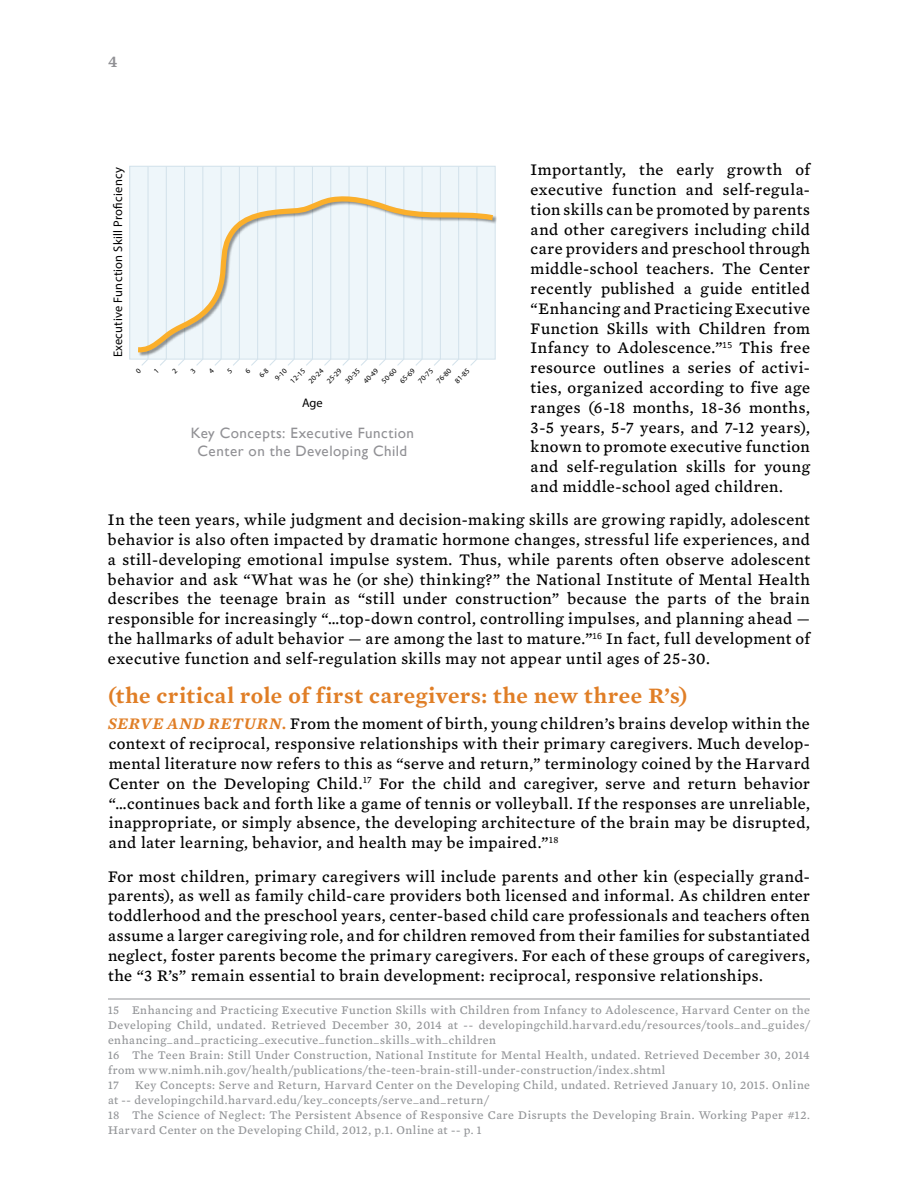
<style>
.page{position:relative;width:918px;height:1188px;background:#fff}
.page>*{position:absolute;margin:0;border:0;box-sizing:border-box;transform-origin:0 0}
.t1{font:600 22.5px "Mercury Text G4";letter-spacing:.02em;color:#e07e26}
.t2{font:16.5px/19.8px "Mercury Text G4";letter-spacing:.03em;color:#000;text-align:justify}
.t3{font:600 16.5px "Mercury Text G4";color:#919195}
.t4{font:15px/18px "Gill Sans";letter-spacing:.035em;color:#919195;text-align:center}
.t5{font:12.45px "Myriad Pro";letter-spacing:.02em;color:#000}
.t6{font:12px/15px "Mercury Text G4";letter-spacing:.045em;color:#939598}
.t7{font:7.5px "Myriad Pro";color:#000}
.s1{font-weight:600;font-style:italic;color:#e07e26}
.s2{font-style:italic}
</style>
<div class="page">
<hr style="left:108px;top:999px;width:702px;height:1px;background:#939598">
<div style="left:130px;top:166px;width:365px;height:193px;background:#eef6fa"></div>
<hr style="left:476px;top:166px;width:1px;height:193px;background:#d3e2eb">
<hr style="left:458px;top:166px;width:1px;height:193px;background:#d3e2eb">
<hr style="left:440px;top:166px;width:1px;height:193px;background:#d3e2eb">
<hr style="left:422px;top:166px;width:1px;height:193px;background:#d3e2eb">
<hr style="left:403px;top:166px;width:1px;height:193px;background:#d3e2eb">
<hr style="left:385px;top:166px;width:1px;height:193px;background:#d3e2eb">
<hr style="left:367px;top:166px;width:1px;height:193px;background:#d3e2eb">
<hr style="left:349px;top:166px;width:1px;height:193px;background:#d3e2eb">
<hr style="left:330px;top:166px;width:1px;height:193px;background:#d3e2eb">
<hr style="left:312px;top:166px;width:1px;height:193px;background:#d3e2eb">
<hr style="left:294px;top:166px;width:1px;height:193px;background:#d3e2eb">
<hr style="left:275px;top:166px;width:1px;height:193px;background:#d3e2eb">
<hr style="left:257px;top:166px;width:1px;height:193px;background:#d3e2eb">
<hr style="left:239px;top:166px;width:1px;height:193px;background:#d3e2eb">
<hr style="left:221px;top:166px;width:1px;height:193px;background:#d3e2eb">
<hr style="left:202px;top:166px;width:1px;height:193px;background:#d3e2eb">
<hr style="left:184px;top:166px;width:1px;height:193px;background:#d3e2eb">
<hr style="left:166px;top:166px;width:1px;height:193px;background:#d3e2eb">
<hr style="left:148px;top:166px;width:1px;height:193px;background:#d3e2eb">
<svg style="left:138px;top:191px;width:359px;height:164px"></svg>
<svg style="left:286px;top:358px;width:10px;height:8px"></svg>
<svg style="left:305px;top:358px;width:9px;height:8px"></svg>
<svg style="left:323px;top:358px;width:9px;height:8px"></svg>
<svg style="left:341px;top:358px;width:9px;height:8px"></svg>
<svg style="left:360px;top:358px;width:9px;height:8px"></svg>
<svg style="left:378px;top:358px;width:9px;height:8px"></svg>
<svg style="left:396px;top:358px;width:9px;height:8px"></svg>
<svg style="left:414px;top:358px;width:10px;height:8px"></svg>
<svg style="left:433px;top:358px;width:9px;height:8px"></svg>
<svg style="left:451px;top:358px;width:9px;height:8px"></svg>
<svg style="left:469px;top:358px;width:9px;height:8px"></svg>
<svg style="left:135px;top:358px;width:142px;height:8px"></svg>
<p class="t3" style="left:108px;top:49px;width:11px">4</p>
<p class="t2" style="left:531px;top:159px;width:281px">Importantly, the early growth of executive function and self-regula&shy;tion skills can be promoted by parents and other caregivers including child care providers and preschool through middle-school teachers. The Center recently published a guide entitled “Enhancing and Practicing Executive Function Skills with Children from Infancy to Adolescence.”<sup>15</sup> This free resource outlines a series of activi&shy;ties, organized according to five age ranges (6-18 months, 18-36 months, 3-5 years, 5-7 years, and 7-12 years), known to promote executive function and self-regulation skills for young and middle-school aged children.</p>
<p class="t2" style="left:108px;top:509px;width:704px">In the teen years, while judgment and decision-making skills are growing rapidly, adolescent behavior is also often impacted by dramatic hormone changes, stressful life experiences, and a still-developing emotional impulse system. Thus, while parents often observe adolescent behavior and ask “What was he (or she) thinking?” the National Institute of Mental Health describes the teenage brain as “still under construction” because the parts of the brain responsible for increasingly “…top-down control, controlling impulses, and planning ahead — the hallmarks of adult behavior — are among the last to mature.”<sup>16</sup> In fact, full development of executive function and self-regulation skills may not appear until ages of 25-30.</p>
<h1 class="t1" style="left:108px;top:679px;width:581px">(the critical role of first caregivers: the new three R’s)</h1>
<p class="t2" style="left:108px;top:713px;width:704px"><span class="s1">SERVE AND RETURN.</span> From the moment of birth, young children’s brains develop within the context of reciprocal, responsive relationships with their primary caregivers. Much develop&shy;mental literature now refers to this as “serve and return,” terminology coined by the Harvard Center on the Developing Child.<sup>17</sup> For the child and caregiver, serve and return behavior “…continues back and forth like a game of tennis or volleyball. If the responses are unreliable, inappropriate, or simply absence, the developing architecture of the brain may be disrupted, and later learning, behavior, and health may be impaired.”<sup>18</sup></p>
<p class="t2" style="left:108px;top:865px;width:704px">For most children, primary caregivers will include parents and other kin (especially grand&shy;parents), as well as family child-care providers both licensed and informal. As children enter toddlerhood and the preschool years, center-based child care professionals and teachers often assume a larger caregiving role, and for children removed from their families for substantiated neglect, foster parents become the primary caregivers. For each of these groups of caregivers, the “3 R’s” remain essential to brain development: reciprocal, responsive relationships.</p>
<p class="t6" style="left:108px;top:1002px;width:703px">15 Enhancing and Practicing Executive Function Skills with Children from Infancy to Adolescence, Harvard Center on the Developing Child, undated. Retrieved December 30, 2014 at -- developingchild.harvard.edu/resources/tools_and_guides/ enhancing_and_practicing_executive_function_skills_with_children<br>16 The Teen Brain: Still Under Construction, National Institute for Mental Health, undated. Retrieved December 30, 2014 from www.nimh.nih.gov/health/publications/the-teen-brain-still-under-construction/index.shtml<br>17</p>
<p class="t5" style="left:110px;top:357px;width:192px;rotate:-90deg">Executive Function Skill Pro ciency</p>
<p class="t7" style="left:273px;top:376px;width:15px;rotate:-45deg">9-10</p>
<p class="t7" style="left:288px;top:379px;width:19px;rotate:-45deg">12-15</p>
<p class="t7" style="left:307px;top:379px;width:19px;rotate:-45deg">20-24</p>
<p class="t7" style="left:325px;top:379px;width:19px;rotate:-45deg">25-29</p>
<p class="t7" style="left:343px;top:379px;width:19px;rotate:-45deg">30-35</p>
<p class="t7" style="left:361px;top:379px;width:19px;rotate:-45deg">40-49</p>
<p class="t7" style="left:380px;top:379px;width:19px;rotate:-45deg">50-60</p>
<p class="t7" style="left:398px;top:379px;width:19px;rotate:-45deg">65-69</p>
<p class="t7" style="left:416px;top:379px;width:19px;rotate:-45deg">70-75</p>
<p class="t7" style="left:434px;top:379px;width:19px;rotate:-45deg">76-80</p>
<p class="t7" style="left:453px;top:379px;width:19px;rotate:-45deg">81-85</p>
<p class="t5" style="left:302px;top:395px;width:22px">Age</p>
<p class="t4" style="left:191px;top:424px;width:225px">Key Concepts: Executive Function<br>Center on the Developing Child</p>
<p class="t6" style="left:108px;top:1077px;width:704px;text-indent:27px">Key Concepts: Serve and Return<span class="s2">,</span> Harvard Center on the Developing Child, undated. Retrieved January 10, 2015. Online at -- developingchild.harvard.edu/key_concepts/serve_and_return/<br>18 The Science of Neglect: The Persistent Absence of Responsive Care Disrupts the Developing Brain. Working Paper #12.<br>Harvard Center on the Developing Child, 2012, p.1. Online at -- p. 1</p>
</div>
